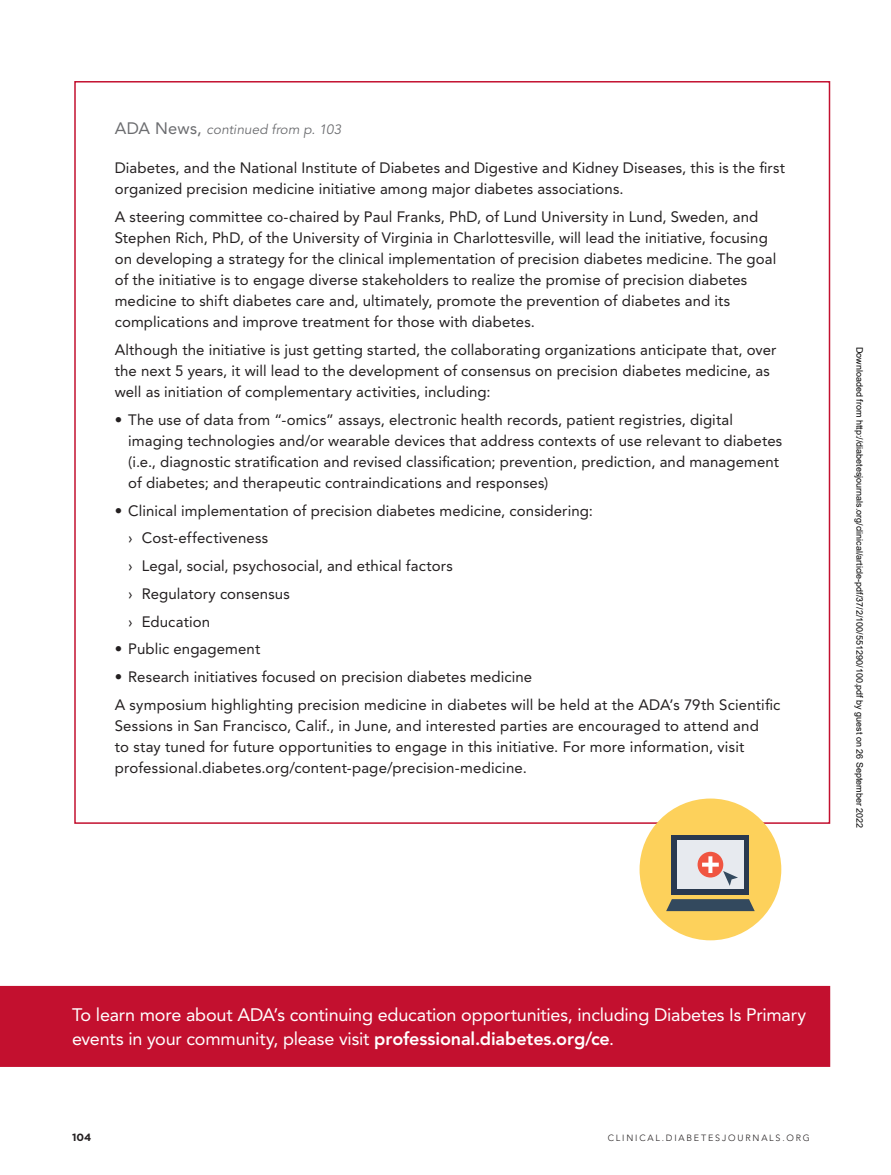
<style>
.page{position:relative;width:891px;height:1175px;background:#fff}
.page>*{position:absolute;margin:0;border:0;box-sizing:border-box;transform-origin:0 0}
.t1{font:18px/24px "Avenir LT Std";letter-spacing:-.01em;color:#fff}
.A_-_body{font:15px/21px "Avenir LT Std";letter-spacing:.005em;color:#231f20}
.BODY_TEXT{font:italic 13.5px "Avenir LT Std";letter-spacing:.005em;color:#6c6d70}
.t2{font:700 10.5px "Gotham";color:#231f20}
.t3{font:9px "Arial";color:#000}
.t4{font:300 9px "Avenir LT Std";letter-spacing:.2em;color:#231f20}
.s1{font-style:normal;font-size:16.5px}
.s2{font-weight:800}
</style>
<div class="page">
<div style="left:0;top:985px;width:830px;height:81px;background:#c3102f"></div>
<div style="left:74px;top:81px;width:756px;height:743px;background:#fff;border:2px solid #c3102f"></div>
<div style="left:640px;top:798px;width:141px;height:142px;background:#fdd15b;border-radius:50%"></div>
<div style="left:672px;top:835px;width:77px;height:59px;background:#29394f"></div>
<div style="left:677px;top:840px;width:67px;height:49px;background:#e7eaef"></div>
<svg style="left:666px;top:899px;width:89px;height:12px"></svg>
<div style="left:698px;top:851px;width:25px;height:26px;background:#f05541;border-radius:50%"></div>
<svg style="left:702px;top:856px;width:36px;height:29px"></svg>
<p class="BODY_TEXT" style="left:115px;top:122px;width:228px"><span class="s1">ADA News,</span> continued from p. 103</p>
<p class="A_-_body" style="left:115px;top:158px;width:672px">Diabetes, and the National Institute of Diabetes and Digestive and Kidney Diseases, this is the first organized precision medicine initiative among major diabetes associations.</p>
<p class="A_-_body" style="left:115px;top:207px;width:663px">A steering committee co-chaired by Paul Franks, PhD, of Lund University in Lund, Sweden, and Stephen Rich, PhD, of the University of Virginia in Charlottesville, will lead the initiative, focusing on developing a strategy for the clinical implementation of precision diabetes medicine. The goal of the initiative is to engage diverse stakeholders to realize the promise of precision diabetes medicine to shift diabetes care and, ultimately, promote the prevention of diabetes and its complications and improve treatment for those with diabetes.</p>
<p class="A_-_body" style="left:115px;top:339px;width:663px">Although the initiative is just getting started, the collaborating organizations anticipate that, over the next 5 years, it will lead to the development of consensus on precision diabetes medicine, as well as initiation of complementary activities, including:</p>
<p class="A_-_body" style="left:128px;top:409px;width:656px;text-indent:-14px">• The use of data from “-omics” assays, electronic health records, patient registries, digital imaging technologies and/or wearable devices that address contexts of use relevant to diabetes (i.e., diagnostic stratification and revised classification; prevention, prediction, and management of diabetes; and therapeutic contraindications and responses)</p>
<p class="A_-_body" style="left:115px;top:500px;width:480px">• Clinical implementation of precision diabetes medicine, considering:</p>
<p class="A_-_body" style="left:128px;top:528px;width:141px">› Cost-effectiveness</p>
<p class="A_-_body" style="left:128px;top:555px;width:326px">› Legal, social, psychosocial, and ethical factors</p>
<p class="A_-_body" style="left:128px;top:583px;width:163px">› Regulatory consensus</p>
<p class="A_-_body" style="left:128px;top:611px;width:83px">› Education</p>
<p class="A_-_body" style="left:115px;top:639px;width:147px">• Public engagement</p>
<p class="A_-_body" style="left:115px;top:666px;width:419px">• Research initiatives focused on precision diabetes medicine</p>
<p class="A_-_body" style="left:115px;top:694px;width:667px">A symposium highlighting precision medicine in diabetes will be held at the ADA’s 79th Scientific Sessions in San Francisco, Calif., in June, and interested parties are encouraged to attend and<br>to stay tuned for future opportunities to engage in this initiative. For more information, visit professional.diabetes.org/content-page/precision-medicine.</p>
<p class="t3" style="left:863px;top:347px;width:482px;rotate:90deg">Downloaded from http://diabetesjournals.org/clinical/article-pdf/37/2/100/551290/100.pdf by guest on 26 September 2022</p>
<p class="t1" style="left:72px;top:1003px;width:736px">To learn more about ADA’s continuing education opportunities, including Diabetes Is Primary events in your community, please visit <span class="s2">professional.diabetes.org/ce</span>.</p>
<p class="t2" style="left:72px;top:1130px;width:21px">104</p>
<p class="t4" style="left:608px;top:1132px;width:204px">CLINICAL.DIABETESJOURNALS.ORG</p>
</div>
